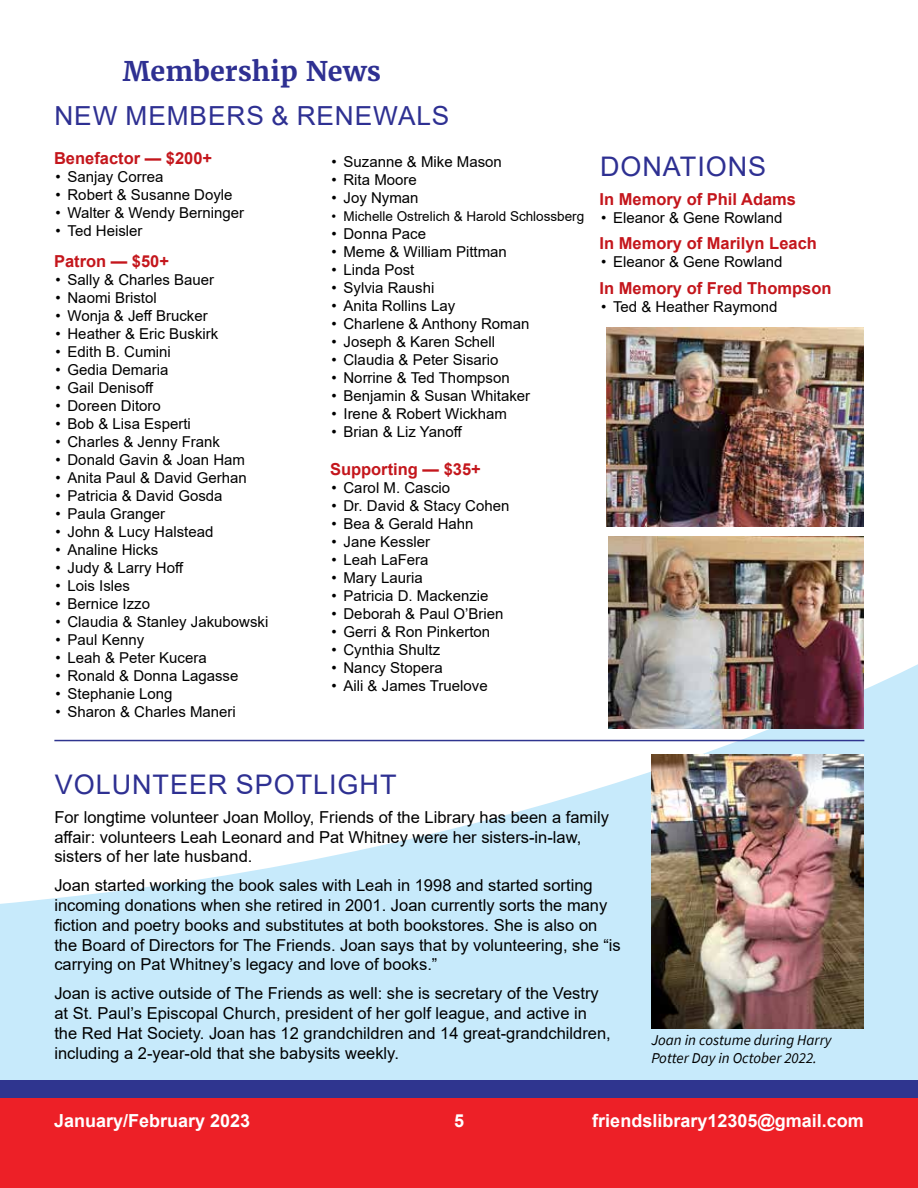
<style>
.page{position:relative;width:918px;height:1188px;background:#fff}
.page>*{position:absolute;margin:0;border:0;box-sizing:border-box;transform-origin:0 0}
.t1{font:27px "Arial";letter-spacing:.035em;color:#2e3092}
.t2{font:700 27px "Merriweather";color:#2e3092}
.t3{font:26.25px "Arial";letter-spacing:.035em;color:#2e3092}
.t4{font:700 18px "Arial";color:#fff}
.t5{font:16.5px/19.8px "Arial";color:#000}
.t6{font:700 16.5px "Arial";color:#c4161c}
.t7{font:15px "Arial";color:#000}
.t8{font:italic 15px/18px "Source Sans Pro";color:#000}
.t9{font:13.5px "Arial";color:#000}
</style>
<div class="page">
<svg style="left:0;top:650px;width:918px;height:430px;fill:#c7eafb"></svg>
<div style="left:0;top:1080px;width:918px;height:18px;background:#2f358f"></div>
<div style="left:0;top:1098px;width:918px;height:90px;background:#ed2027"></div>
<hr style="left:54px;top:740px;width:810px;height:1px;background:#2f358f">
<img style="left:609px;top:537px;width:255px;height:191px">
<img style="left:606px;top:328px;width:258px;height:198px">
<img style="left:651px;top:754px;width:213px;height:275px">
<h1 class="t2" style="left:123px;top:54px;width:260px">Membership News</h1>
<h2 class="t3" style="left:54px;top:98px;width:396px">NEW MEMBERS &amp; RENEWALS</h2>
<p class="t6" style="left:54px;top:147px;width:160px">Benefactor — $200+</p>
<p class="t7" style="left:56px;top:167px;width:109px">• Sanjay Correa</p>
<p class="t7" style="left:56px;top:185px;width:179px">• Robert &amp; Susanne Doyle</p>
<p class="t7" style="left:56px;top:203px;width:190px">• Walter &amp; Wendy Berninger</p>
<p class="t7" style="left:56px;top:221px;width:89px">• Ted Heisler</p>
<p class="t6" style="left:54px;top:250px;width:117px">Patron — $50+</p>
<p class="t7" style="left:56px;top:269px;width:160px">• Sally &amp; Charles Bauer</p>
<p class="t7" style="left:56px;top:287px;width:103px">• Naomi Bristol</p>
<p class="t7" style="left:56px;top:305px;width:154px">• Wonja &amp; Jeff Brucker</p>
<p class="t7" style="left:56px;top:323px;width:164px">• Heather &amp; Eric Buskirk</p>
<p class="t7" style="left:56px;top:341px;width:117px">• Edith B. Cumini</p>
<p class="t7" style="left:56px;top:359px;width:114px">• Gedia Demaria</p>
<p class="t7" style="left:56px;top:377px;width:100px">• Gail Denisoff</p>
<p class="t7" style="left:56px;top:395px;width:107px">• Doreen Ditoro</p>
<p class="t7" style="left:56px;top:413px;width:137px">• Bob &amp; Lisa Esperti</p>
<p class="t7" style="left:56px;top:431px;width:166px">• Charles &amp; Jenny Frank</p>
<p class="t7" style="left:56px;top:449px;width:191px">• Donald Gavin &amp; Joan Ham</p>
<p class="t7" style="left:56px;top:467px;width:193px">• Anita Paul &amp; David Gerhan</p>
<p class="t7" style="left:56px;top:485px;width:169px">• Patricia &amp; David Gosda</p>
<p class="t7" style="left:56px;top:503px;width:111px">• Paula Granger</p>
<p class="t7" style="left:56px;top:521px;width:159px">• John &amp; Lucy Halstead</p>
<p class="t7" style="left:56px;top:539px;width:104px">• Analine Hicks</p>
<p class="t7" style="left:56px;top:557px;width:130px">• Judy &amp; Larry Hoff</p>
<p class="t7" style="left:56px;top:575px;width:76px">• Lois Isles</p>
<p class="t7" style="left:56px;top:593px;width:96px">• Bernice Izzo</p>
<p class="t7" style="left:56px;top:611px;width:214px">• Claudia &amp; Stanley Jakubowski</p>
<p class="t7" style="left:56px;top:629px;width:90px">• Paul Kenny</p>
<p class="t7" style="left:56px;top:647px;width:153px">• Leah &amp; Peter Kucera</p>
<p class="t7" style="left:56px;top:665px;width:184px">• Ronald &amp; Donna Lagasse</p>
<p class="t7" style="left:56px;top:683px;width:119px">• Stephanie Long</p>
<p class="t7" style="left:56px;top:701px;width:182px">• Sharon &amp; Charles Maneri</p>
<p class="t7" style="left:332px;top:152px;width:172px">• Suzanne &amp; Mike Mason</p>
<p class="t7" style="left:332px;top:170px;width:87px">• Rita Moore</p>
<p class="t7" style="left:332px;top:188px;width:89px">• Joy Nyman</p>
<p class="t9" style="left:332px;top:207px;width:254px">• Michelle Ostrelich &amp; Harold Schlossberg</p>
<p class="t7" style="left:332px;top:224px;width:96px">• Donna Pace</p>
<p class="t7" style="left:332px;top:242px;width:177px">• Meme &amp; William Pittman</p>
<p class="t7" style="left:332px;top:260px;width:84px">• Linda Post</p>
<p class="t7" style="left:332px;top:278px;width:104px">• Sylvia Raushi</p>
<p class="t7" style="left:332px;top:296px;width:125px">• Anita Rollins Lay</p>
<p class="t7" style="left:332px;top:314px;width:199px">• Charlene &amp; Anthony Roman</p>
<p class="t7" style="left:332px;top:332px;width:165px">• Joseph &amp; Karen Schell</p>
<p class="t7" style="left:332px;top:350px;width:169px">• Claudia &amp; Peter Sisario</p>
<p class="t7" style="left:332px;top:368px;width:180px">• Norrine &amp; Ted Thompson</p>
<p class="t7" style="left:332px;top:386px;width:200px">• Benjamin &amp; Susan Whitaker</p>
<p class="t7" style="left:332px;top:404px;width:177px">• Irene &amp; Robert Wickham</p>
<p class="t7" style="left:332px;top:422px;width:132px">• Brian &amp; Liz Yanoff</p>
<p class="t6" style="left:330px;top:457px;width:152px">Supporting — $35+</p>
<p class="t7" style="left:332px;top:477px;width:120px">• Carol M. Cascio</p>
<p class="t7" style="left:332px;top:495px;width:179px">• Dr. David &amp; Stacy Cohen</p>
<p class="t7" style="left:332px;top:513px;width:144px">• Bea &amp; Gerald Hahn</p>
<p class="t7" style="left:332px;top:531px;width:100px">• Jane Kessler</p>
<p class="t7" style="left:332px;top:549px;width:99px">• Leah LaFera</p>
<p class="t7" style="left:332px;top:567px;width:93px">• Mary Lauria</p>
<p class="t7" style="left:332px;top:585px;width:159px">• Patricia D. Mackenzie</p>
<p class="t7" style="left:332px;top:603px;width:174px">• Deborah &amp; Paul O’Brien</p>
<p class="t7" style="left:332px;top:621px;width:160px">• Gerri &amp; Ron Pinkerton</p>
<p class="t7" style="left:332px;top:639px;width:110px">• Cynthia Shultz</p>
<p class="t7" style="left:332px;top:657px;width:113px">• Nancy Stopera</p>
<p class="t7" style="left:332px;top:675px;width:158px">• Aili &amp; James Truelove</p>
<h1 class="t1" style="left:600px;top:148px;width:168px">DONATIONS</h1>
<p class="t6" style="left:600px;top:187px;width:198px">In Memory of Phil Adams</p>
<p class="t7" style="left:601px;top:207px;width:183px">• Eleanor &amp; Gene Rowland</p>
<p class="t6" style="left:600px;top:232px;width:219px">In Memory of Marilyn Leach</p>
<p class="t7" style="left:601px;top:252px;width:183px">• Eleanor &amp; Gene Rowland</p>
<p class="t6" style="left:600px;top:276px;width:233px">In Memory of Fred Thompson</p>
<p class="t7" style="left:601px;top:296px;width:178px">• Ted &amp; Heather Raymond</p>
<h1 class="t1" style="left:55px;top:766px;width:343px">VOLUNTEER SPOTLIGHT</h1>
<p class="t5" style="left:54px;top:807px;width:556px">For longtime volunteer Joan Molloy, Friends of the Library has been a family affair: volunteers Leah Leonard and Pat Whitney were her sisters-in-law, sisters of her late husband.</p>
<p class="t5" style="left:54px;top:875px;width:568px">Joan started working the book sales with Leah in 1998 and started sorting incoming donations when she retired in 2001. Joan currently sorts the many fiction and poetry books and substitutes at both bookstores. She is also on the Board of Directors for The Friends. Joan says that by volunteering, she “is carrying on Pat Whitney’s legacy and love of books.”</p>
<p class="t5" style="left:54px;top:983px;width:558px">Joan is active outside of The Friends as well: she is secretary of the Vestry at St. Paul’s Episcopal Church, president of her golf league, and active in the Red Hat Society. Joan has 12 grandchildren and 14 great-grandchildren, including a 2-year-old that she babysits weekly.</p>
<p class="t8" style="left:651px;top:1030px;width:182px">Joan in costume during Harry<br>Potter Day in October 2022.</p>
<p class="t4" style="left:54px;top:1108px;width:198px">January/February 2023</p>
<p class="t4" style="left:454px;top:1108px;width:12px">5</p>
<p class="t4" style="left:592px;top:1108px;width:273px">friendslibrary12305@gmail.com</p>
</div>
